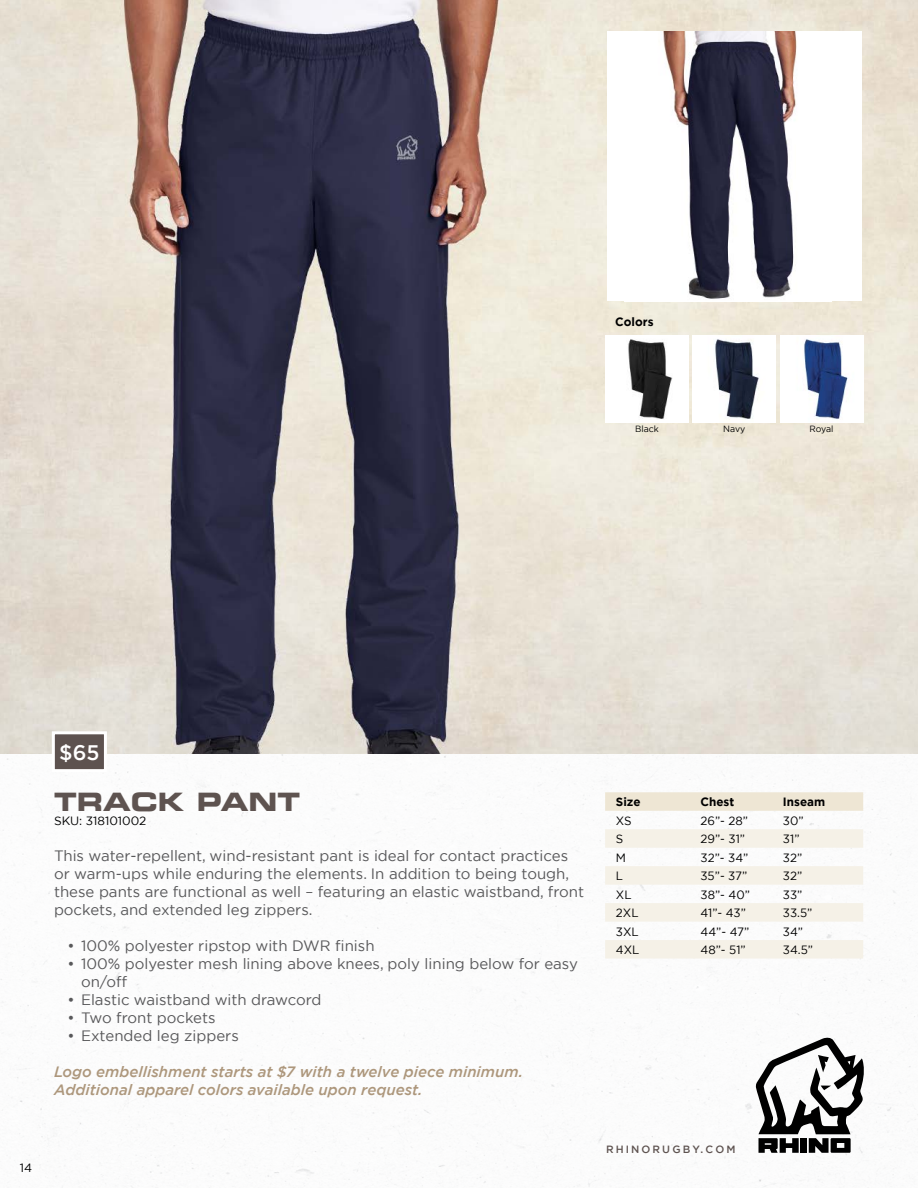
<style>
.page{position:relative;width:918px;height:1188px;background:#fff}
.page>*{position:absolute;margin:0;border:0;box-sizing:border-box;transform-origin:0 0}
.t1{font:25.5px "Eurostile LT Bold Extended Two";color:#5e5350}
.t2{font:500 21px "Gotham";color:#fff}
.t3{font:15px/18px "Gotham";color:#58585a}
.t4{font:italic 500 15px/18px "Gotham";color:#ad977c}
.t5{font:12px "Gotham";color:#000}
.t6{font:700 12px "Gotham";color:#000}
.t7{font:500 10.5px "Gotham";letter-spacing:.2em;color:#5e5350}
.t8{font:9px "Gotham";color:#000}
</style>
<div class="page">
<img style="left:0;top:0;width:918px;height:1188px">
<svg style="left:754px;top:1037px;width:111px;height:116px"></svg>
<svg style="left:605px;top:792px;width:258px;height:19px;background:#eee6d5"></svg>
<svg style="left:605px;top:829px;width:258px;height:130px"></svg>
<div style="left:607px;top:31px;width:255px;height:270px;background:#fff"></div>
<img style="left:663px;top:31px;width:134px;height:268px">
<div style="left:605px;top:335px;width:84px;height:87px;background:#fff"></div>
<img style="left:628px;top:339px;width:45px;height:80px">
<div style="left:693px;top:335px;width:83px;height:87px;background:#fff"></div>
<img style="left:715px;top:339px;width:44px;height:80px">
<div style="left:780px;top:335px;width:83px;height:87px;background:#fff"></div>
<img style="left:804px;top:339px;width:44px;height:80px">
<div style="left:52px;top:731px;width:55px;height:41px;background:#5d524f;border:3px solid #fff"></div>
<p class="t6" style="left:615px;top:314px;width:40px">Colors</p>
<p class="t8" style="left:635px;top:423px;width:25px">Black</p>
<p class="t8" style="left:723px;top:423px;width:24px">Navy</p>
<p class="t8" style="left:810px;top:423px;width:25px">Royal</p>
<h2 class="t2" style="left:59px;top:738px;width:42px">$65</h2>
<h1 class="t1" style="left:54px;top:784px;width:248px">TRACK PANT</h1>
<p class="t5" style="left:54px;top:813px;width:94px">SKU: 318101002</p>
<p class="t3" style="left:54px;top:847px;width:532px">This water-repellent, wind-resistant pant is ideal for contact practices or warm-ups while enduring the elements. In addition to being tough, these pants are functional as well – featuring an elastic waistband, front pockets, and extended leg zippers.</p>
<p class="t3" style="left:68px;top:937px;width:309px">• 100% polyester ripstop with DWR finish</p>
<p class="t3" style="left:81px;top:955px;width:499px;text-indent:-14px">• 100% polyester mesh lining above knees, poly lining below for easy on/off</p>
<p class="t3" style="left:68px;top:991px;width:256px">• Elastic waistband with drawcord</p>
<p class="t3" style="left:68px;top:1009px;width:150px">• Two front pockets</p>
<p class="t3" style="left:68px;top:1027px;width:173px">• Extended leg zippers</p>
<p class="t4" style="left:54px;top:1063px;width:471px">Logo embellishment starts at $7 with a twelve piece minimum.<br>Additional apparel colors available upon request.</p>
<p class="t5" style="left:20px;top:1160px;width:14px">14</p>
<p class="t6" style="left:616px;top:794px;width:26px">Size</p>
<p class="t6" style="left:701px;top:794px;width:35px">Chest</p>
<p class="t6" style="left:783px;top:794px;width:44px">Inseam</p>
<p class="t5" style="left:616px;top:813px;width:17px">XS</p>
<p class="t5" style="left:701px;top:813px;width:49px">26”- 28”</p>
<p class="t5" style="left:783px;top:813px;width:22px">30”</p>
<p class="t5" style="left:616px;top:831px;width:9px">S</p>
<p class="t5" style="left:701px;top:831px;width:46px">29”- 31”</p>
<p class="t5" style="left:783px;top:831px;width:18px">31”</p>
<p class="t5" style="left:616px;top:850px;width:12px">M</p>
<p class="t5" style="left:701px;top:850px;width:49px">32”- 34”</p>
<p class="t5" style="left:783px;top:850px;width:21px">32”</p>
<p class="t5" style="left:616px;top:868px;width:9px">L</p>
<p class="t5" style="left:701px;top:868px;width:48px">35”- 37”</p>
<p class="t5" style="left:783px;top:868px;width:21px">32”</p>
<p class="t5" style="left:616px;top:887px;width:17px">XL</p>
<p class="t5" style="left:701px;top:887px;width:51px">38”- 40”</p>
<p class="t5" style="left:783px;top:887px;width:21px">33”</p>
<p class="t5" style="left:616px;top:905px;width:24px">2XL</p>
<p class="t5" style="left:701px;top:905px;width:47px">41”- 43”</p>
<p class="t5" style="left:783px;top:905px;width:31px">33.5”</p>
<p class="t5" style="left:616px;top:924px;width:24px">3XL</p>
<p class="t5" style="left:701px;top:924px;width:50px">44”- 47”</p>
<p class="t5" style="left:783px;top:924px;width:22px">34”</p>
<p class="t5" style="left:616px;top:942px;width:25px">4XL</p>
<p class="t5" style="left:701px;top:942px;width:47px">48”- 51”</p>
<p class="t5" style="left:783px;top:942px;width:32px">34.5”</p>
<p class="t7" style="left:606px;top:1142px;width:131px">RHINORUGBY.COM</p>
</div>
